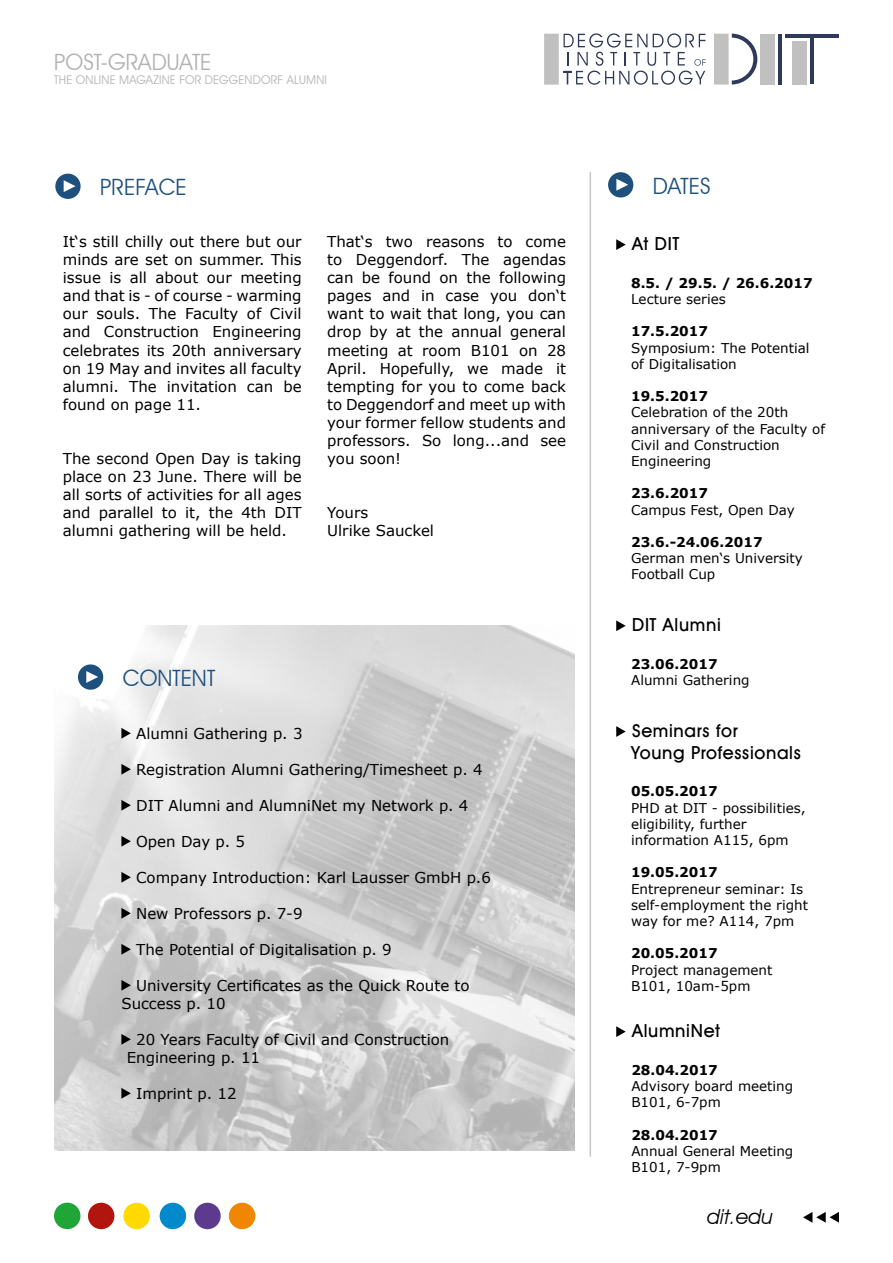
<style>
.page{position:relative;width:893px;height:1263px;background:#fff}
.page>*{position:absolute;margin:0;border:0;box-sizing:border-box;transform-origin:0 0}
.t1{font:22.5px "Avant Garde IT Cby BT";color:#1d507d}
.t2{font:22.5px "Avant Garde IT Cby BT";color:#b3b2b2}
.t3{font:italic 20.7px "Avant Garde IT Cby BT";color:#000}
.t4{font:18px/21.6px "Avant Garde Md BT Medium";letter-spacing:.035em;color:#000}
.t5{font:15px/18px "Verdana";color:#000;text-align:justify}
.t6{font:13.5px/16.2px "Verdana";color:#020203}
.t7{font:700 13.5px "Verdana";color:#020203}
.t8{font:12px "Avant Garde IT Cby BT";letter-spacing:.02em;color:#b3b2b2}
</style>
<div class="page">
<svg style="left:54px;top:625px;width:520px;height:526px;background:#d2d2d2"></svg>
<svg style="left:803px;top:1212px;width:36px;height:11px"></svg>
<div style="left:54px;top:1202px;width:26px;height:27px;background:#1fa637;border-radius:50%"></div>
<div style="left:88px;top:1203px;width:26px;height:26px;background:#b2150e;border-radius:50%"></div>
<div style="left:123px;top:1203px;width:27px;height:26px;background:#ffd900;border-radius:50%"></div>
<div style="left:160px;top:1203px;width:26px;height:26px;background:#008acc;border-radius:50%"></div>
<div style="left:194px;top:1203px;width:27px;height:26px;background:#5d3a8e;border-radius:50%"></div>
<div style="left:229px;top:1203px;width:26px;height:26px;background:#f18700;border-radius:50%"></div>
<div style="left:55px;top:174px;width:26px;height:25px;background:#1d507d;border-radius:50%"></div>
<svg style="left:64px;top:180px;width:12px;height:12px"></svg>
<div style="left:608px;top:172px;width:25px;height:25px;background:#1d507d;border-radius:50%"></div>
<svg style="left:616px;top:179px;width:12px;height:12px"></svg>
<svg style="left:121px;top:728px;width:10px;height:11px"></svg>
<svg style="left:121px;top:764px;width:10px;height:11px"></svg>
<svg style="left:121px;top:800px;width:10px;height:11px"></svg>
<svg style="left:121px;top:836px;width:10px;height:11px"></svg>
<svg style="left:121px;top:872px;width:10px;height:11px"></svg>
<svg style="left:121px;top:908px;width:10px;height:11px"></svg>
<svg style="left:121px;top:944px;width:10px;height:11px"></svg>
<svg style="left:121px;top:980px;width:10px;height:11px"></svg>
<svg style="left:121px;top:1034px;width:10px;height:11px"></svg>
<svg style="left:121px;top:1088px;width:10px;height:11px"></svg>
<div style="left:78px;top:664px;width:25px;height:26px;background:#1d507d;border-radius:50%"></div>
<svg style="left:86px;top:671px;width:12px;height:12px"></svg>
<svg style="left:616px;top:239px;width:10px;height:11px"></svg>
<svg style="left:616px;top:620px;width:10px;height:11px"></svg>
<svg style="left:616px;top:726px;width:10px;height:11px"></svg>
<svg style="left:616px;top:1026px;width:10px;height:11px"></svg>
<hr style="left:590px;top:172px;width:1px;height:985px;background:#c6c6c6">
<div style="left:760px;top:34px;width:15px;height:51px;background:#c1c0c0"></div>
<hr style="left:778px;top:34px;width:4px;height:51px;background:#2f3959">
<div style="left:714px;top:34px;width:15px;height:51px;background:#c1c0c0"></div>
<svg style="left:732px;top:34px;width:25px;height:50px"></svg>
<svg style="left:563px;top:33px;width:143px;height:52px"></svg>
<div style="left:792px;top:41px;width:15px;height:43px;background:#c1c0c0"></div>
<hr style="left:785px;top:34px;width:54px;height:3px;background:#2f3959">
<hr style="left:810px;top:37px;width:4px;height:47px;background:#2f3959">
<div style="left:544px;top:34px;width:15px;height:51px;background:#c1c0c0"></div>
<h1 class="t2" style="left:54px;top:49px;width:159px">POST-GRADUATE</h1>
<p class="t8" style="left:54px;top:72px;width:274px">THE ONLINE MAGAZINE FOR DEGGENDORF ALUMNI</p>
<h1 class="t1" style="left:100px;top:173px;width:88px">PREFACE</h1>
<h1 class="t1" style="left:653px;top:172px;width:59px">DATES</h1>
<p class="t5" style="left:63px;top:233px;width:240px">It‘s still chilly out there but our minds are set on summer. This issue is all about our meeting and that is - of course - warming our souls. The Faculty of Civil and Construction Engineering celebrates its 20th anniversary on 19 May and invites all faculty alumni. The invitation can be found on page 11.</p>
<p class="t5" style="left:63px;top:449px;width:240px">The second Open Day is taking place on 23 June. There will be all sorts of activities for all ages and parallel to it, the 4th DIT alumni gathering will be held.</p>
<p class="t5" style="left:327px;top:233px;width:240px">That‘s two reasons to come to Deggendorf. The agendas can be found on the following pages and in case you don‘t want to wait that long, you can drop by at the annual general meeting at room B101 on 28<br>April. Hopefully, we made it tempting for you to come back to Deggendorf and meet up with your former fellow students and professors. So long...and see you soon!</p>
<p class="t5" style="left:327px;top:503px;width:108px">Yours<br>Ulrike Sauckel</p>
<h1 class="t1" style="left:123px;top:664px;width:94px">CONTENT</h1>
<p class="t5" style="left:136px;top:724px;width:168px">Alumni Gathering p. 3</p>
<p class="t5" style="left:136px;top:760px;width:348px">Registration Alumni Gathering/Timesheet p. 4</p>
<p class="t5" style="left:136px;top:796px;width:334px">DIT Alumni and AlumniNet my Network p. 4</p>
<p class="t5" style="left:136px;top:832px;width:110px">Open Day p. 5</p>
<p class="t5" style="left:136px;top:868px;width:356px">Company Introduction: Karl Lausser GmbH p.6</p>
<p class="t5" style="left:136px;top:904px;width:168px">New Professors p. 7-9</p>
<p class="t5" style="left:136px;top:940px;width:257px">The Potential of Digitalisation p. 9</p>
<p class="t5" style="left:121px;top:976px;width:350px;text-indent:15px">University Certificates as the Quick Route to<br>Success p. 10</p>
<p class="t5" style="left:127px;top:1030px;width:324px;text-indent:9px">20 Years Faculty of Civil and Construction<br>Engineering p. 11</p>
<p class="t5" style="left:136px;top:1084px;width:102px">Imprint p. 12</p>
<p class="t4" style="left:632px;top:233px;width:49px">At DIT</p>
<p class="t7" style="left:631px;top:273px;width:183px">8.5. / 29.5. / 26.6.2017</p>
<p class="t6" style="left:631px;top:291px;width:96px">Lecture series</p>
<p class="t7" style="left:631px;top:322px;width:78px">17.5.2017</p>
<p class="t6" style="left:631px;top:339px;width:180px">Symposium: The Potential of Digitalisation</p>
<p class="t7" style="left:631px;top:387px;width:78px">19.5.2017</p>
<p class="t6" style="left:631px;top:404px;width:195px">Celebration of the 20th anniversary of the Faculty of<br>Civil and Construction<br>Engineering</p>
<p class="t7" style="left:631px;top:484px;width:78px">23.6.2017</p>
<p class="t6" style="left:631px;top:501px;width:165px">Campus Fest, Open Day</p>
<p class="t7" style="left:631px;top:533px;width:133px">23.6.-24.06.2017</p>
<p class="t6" style="left:631px;top:550px;width:173px">German men‘s University<br>Football Cup</p>
<p class="t4" style="left:632px;top:614px;width:90px">DIT Alumni</p>
<p class="t7" style="left:631px;top:654px;width:88px">23.06.2017</p>
<p class="t6" style="left:631px;top:672px;width:120px">Alumni Gathering</p>
<p class="t4" style="left:631px;top:719px;width:171px">Seminars for<br>Young Professionals</p>
<p class="t7" style="left:631px;top:782px;width:88px">05.05.2017</p>
<p class="t6" style="left:631px;top:799px;width:176px">PHD at DIT - possibilities, eligibility, further information A115, 6pm</p>
<p class="t7" style="left:631px;top:863px;width:88px">19.05.2017</p>
<p class="t6" style="left:631px;top:880px;width:178px">Entrepreneur seminar: Is self-employment the right way for me? A114, 7pm</p>
<p class="t7" style="left:631px;top:944px;width:88px">20.05.2017</p>
<p class="t6" style="left:631px;top:961px;width:143px">Project management<br>B101, 10am-5pm</p>
<p class="t4" style="left:632px;top:1020px;width:89px">AlumniNet</p>
<p class="t7" style="left:631px;top:1060px;width:88px">28.04.2017</p>
<p class="t6" style="left:631px;top:1078px;width:163px">Advisory board meeting<br>B101, 6-7pm</p>
<p class="t7" style="left:631px;top:1125px;width:88px">28.04.2017</p>
<p class="t6" style="left:631px;top:1143px;width:164px">Annual General Meeting<br>B101, 7-9pm</p>
<h2 class="t3" style="left:707px;top:1204px;width:67px">dit.edu</h2>
</div>
